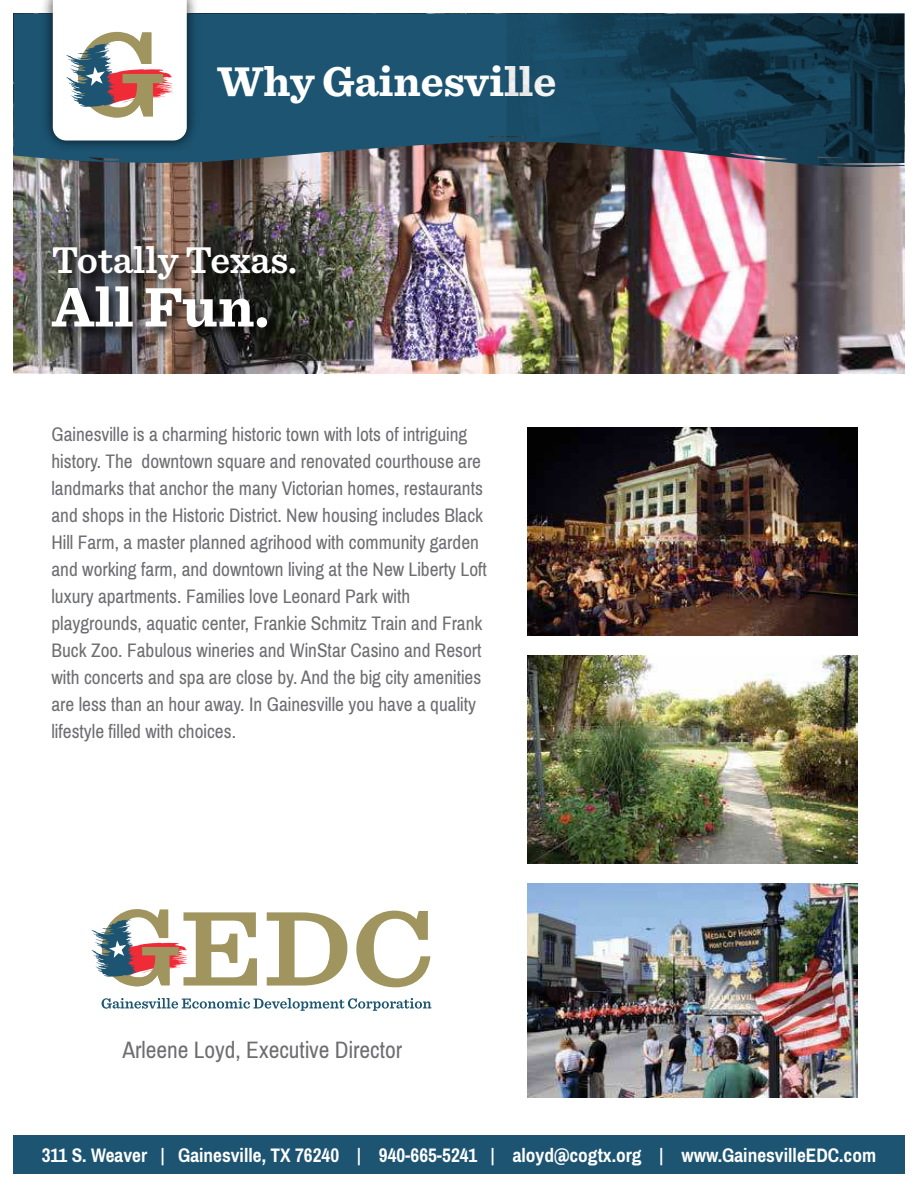
<style>
.page{position:relative;width:918px;height:1188px;background:#fff}
.page>*{position:absolute;margin:0;border:0;box-sizing:border-box;transform-origin:0 0}
.t1{font:700 58.2px "Sentinel";color:#fff}
.t2{font:700 43.5px "Sentinel";color:#fff}
.t3{font:600 39px "Sentinel";color:#fff}
.t4{font:25.5px "Pragati Narrow";color:#6d6e71}
.t5{font:21px/27px "Pragati Narrow";color:#6d6e71}
.t6{font:700 21px "Pragati Narrow";color:#fff}
</style>
<div class="page">
<img style="left:14px;top:168px;width:890px;height:206px">
<svg style="left:14px;top:14px;width:493px;height:154px;background:#28576f"></svg>
<img style="left:36px;top:0;width:168px;height:158px">
<svg style="left:53px;top:0;width:134px;height:140px"></svg>
<img style="left:507px;top:13px;width:398px;height:214px">
<img style="left:44px;top:232px;width:273px;height:136px">
<svg style="left:92px;top:909px;width:165px;height:77px"></svg>
<svg style="left:267px;top:912px;width:80px;height:74px"></svg>
<svg style="left:356px;top:911px;width:74px;height:76px"></svg>
<svg style="left:102px;top:998px;width:329px;height:13px"></svg>
<img style="left:527px;top:883px;width:331px;height:215px">
<img style="left:527px;top:427px;width:331px;height:209px">
<img style="left:527px;top:655px;width:331px;height:209px">
<div style="left:14px;top:1135px;width:891px;height:39px;background:#1c5471"></div>
<h2 class="t2" style="left:217px;top:61px;width:341px">Why Gainesville</h2>
<h3 class="t3" style="left:52px;top:241px;width:247px">Totally Texas.</h3>
<h1 class="t1" style="left:52px;top:280px;width:219px">All Fun.</h1>
<p class="t5" style="left:51px;top:422px;width:437px">Gainesville is a charming historic town with lots of intriguing history. The downtown square and renovated courthouse are landmarks that anchor the many Victorian homes, restaurants and shops in the Historic District. New housing includes Black Hill Farm, a master planned agrihood with community garden and working farm, and downtown living at the New Liberty Loft luxury apartments. Families love Leonard Park with playgrounds, aquatic center, Frankie Schmitz Train and Frank Buck Zoo. Fabulous wineries and WinStar Casino and Resort with concerts and spa are close by. And the big city amenities are less than an hour away. In Gainesville you have a quality lifestyle filled with choices.</p>
<p class="t4" style="left:122px;top:1041px;width:281px">Arleene Loyd, Executive Director</p>
<p class="t6" style="left:42px;top:1149px;width:836px">311 S. Weaver | Gainesville, TX 76240 | 940-665-5241 | aloyd@cogtx.org | www.GainesvilleEDC.com</p>
</div>
